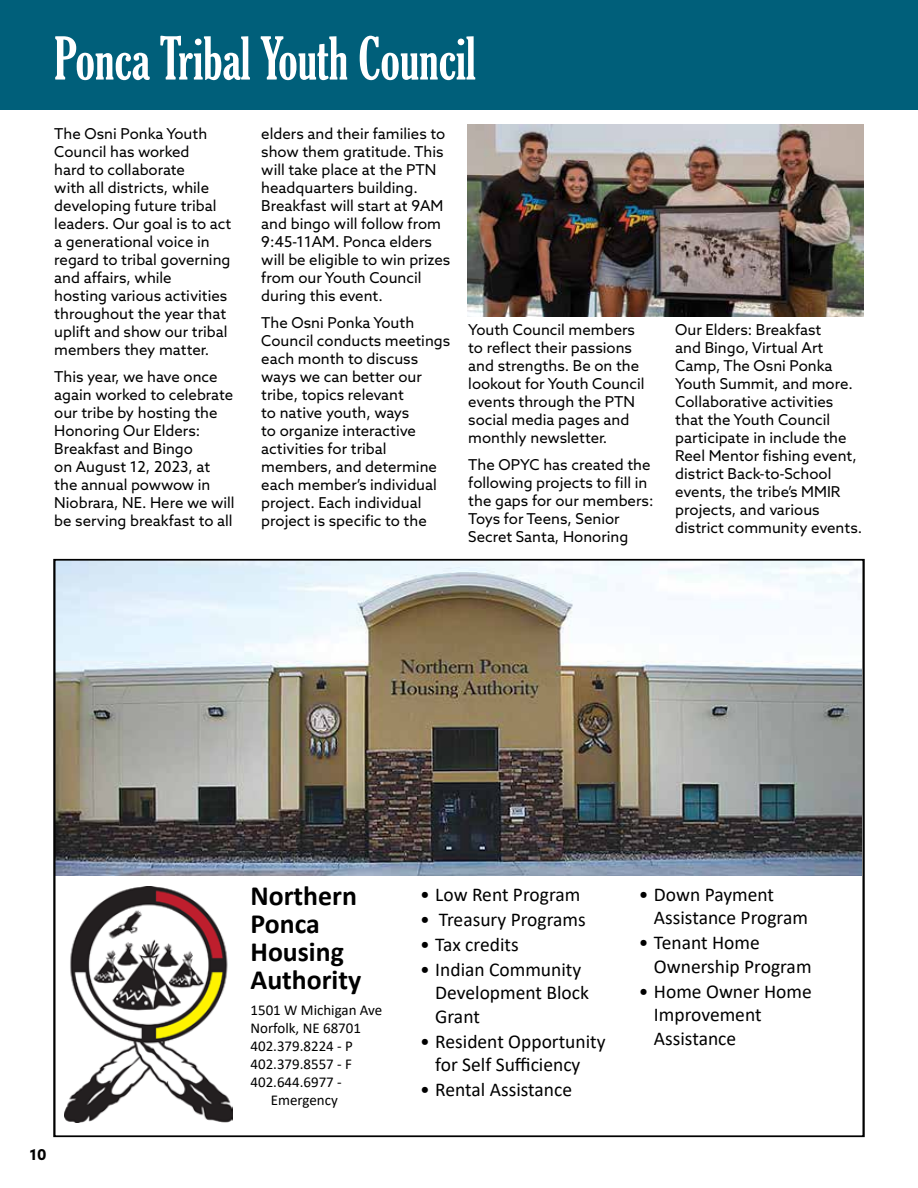
<style>
.page{position:relative;width:918px;height:1188px;background:#fff}
.page>*{position:absolute;margin:0;border:0;box-sizing:border-box;transform-origin:0 0}
.t1{font:extra-condensed 57px "Gloucester";color:#fff}
.t2{font:700 27.9px/27.9px "Calibri";color:#000}
.t3{font:19.65px/23.5px "Calibri";color:#000}
.t4{font:15px/18px "Azo Sans";color:#000}
.t5{font:15px "Calibri";color:#000}
.t6{font:700 15px "Azo Sans";color:#000}
</style>
<div class="page">
<div style="left:0;top:0;width:918px;height:109px;background:#005f7a"></div>
<img style="left:57px;top:563px;width:804px;height:312px">
<img style="left:65px;top:886px;width:168px;height:237px">
<img style="left:468px;top:124px;width:396px;height:193px">
<h1 class="t1" style="left:54px;top:26px;width:423px">Ponca Tribal Youth Council</h1>
<p class="t4" style="left:54px;top:125px;width:178px">The Osni Ponka Youth<br>Council has worked<br>hard to collaborate<br>with all districts, while developing future tribal leaders. Our goal is to act a generational voice in regard to tribal governing and affairs, while<br>hosting various activities throughout the year that uplift and show our tribal members they matter.</p>
<p class="t4" style="left:54px;top:368px;width:182px">This year, we have once again worked to celebrate our tribe by hosting the<br>Honoring Our Elders:<br>Breakfast and Bingo<br>on August 12, 2023, at the annual powwow in<br>Niobrara, NE. Here we will be serving breakfast to all</p>
<p class="t4" style="left:261px;top:125px;width:190px">elders and their families to show them gratitude. This will take place at the PTN headquarters building.<br>Breakfast will start at 9AM and bingo will follow from<br>9:45-11AM. Ponca elders will be eligible to win prizes from our Youth Council during this event.</p>
<p class="t4" style="left:261px;top:314px;width:190px">The Osni Ponka Youth<br>Council conducts meetings each month to discuss ways we can better our tribe, topics relevant<br>to native youth, ways<br>to organize interactive activities for tribal members, and determine each member’s individual project. Each individual project is specific to the</p>
<p class="t4" style="left:468px;top:320px;width:178px">Youth Council members to reflect their passions and strengths. Be on the lookout for Youth Council events through the PTN social media pages and monthly newsletter.</p>
<p class="t4" style="left:468px;top:455px;width:187px">The OPYC has created the following projects to fill in the gaps for our members:<br>Toys for Teens, Senior<br>Secret Santa, Honoring</p>
<p class="t4" style="left:675px;top:320px;width:188px">Our Elders: Breakfast<br>and Bingo, Virtual Art<br>Camp, The Osni Ponka<br>Youth Summit, and more.<br>Collaborative activities that the Youth Council participate in include the<br>Reel Mentor fishing event, district Back-to-School events, the tribe’s MMIR projects, and various district community events.</p>
<p class="t6" style="left:30px;top:1145px;width:19px">10</p>
<h2 class="t2" style="left:251px;top:882px;width:112px">Northern<br>Ponca<br>Housing<br>Authority</h2>
<p class="t5" style="left:251px;top:999px;width:133px">1501 W Michigan Ave</p>
<p class="t5" style="left:251px;top:1017px;width:112px">Norfolk, NE 68701</p>
<p class="t5" style="left:251px;top:1035px;width:104px">402.379.8224 - P</p>
<p class="t5" style="left:251px;top:1053px;width:103px">402.379.8557 - F</p>
<p class="t5" style="left:251px;top:1071px;width:93px">402.644.6977 -</p>
<p class="t5" style="left:271px;top:1089px;width:69px">Emergency</p>
<h3 class="t3" style="left:420px;top:882px;width:162px">• Low Rent Program</h3>
<h3 class="t3" style="left:420px;top:907px;width:167px">• Treasury Programs</h3>
<h3 class="t3" style="left:420px;top:932px;width:100px">• Tax credits</h3>
<h3 class="t3" style="left:435px;top:957px;width:155px;text-indent:-15px">• Indian Community<br>Development Block<br>Grant</h3>
<h3 class="t3" style="left:420px;top:1029px;width:187px;text-align:center">• Resident Opportunity for Self Sufficiency</h3>
<h3 class="t3" style="left:420px;top:1077px;width:153px">• Rental Assistance</h3>
<h3 class="t3" style="left:654px;top:882px;width:155px;text-indent:-15px">• Down Payment<br>Assistance Program</h3>
<h3 class="t3" style="left:654px;top:930px;width:159px;text-indent:-15px">• Tenant Home<br>Ownership Program</h3>
<h3 class="t3" style="left:654px;top:979px;width:159px;text-indent:-15px">• Home Owner Home<br>Improvement<br>Assistance</h3>
</div>
